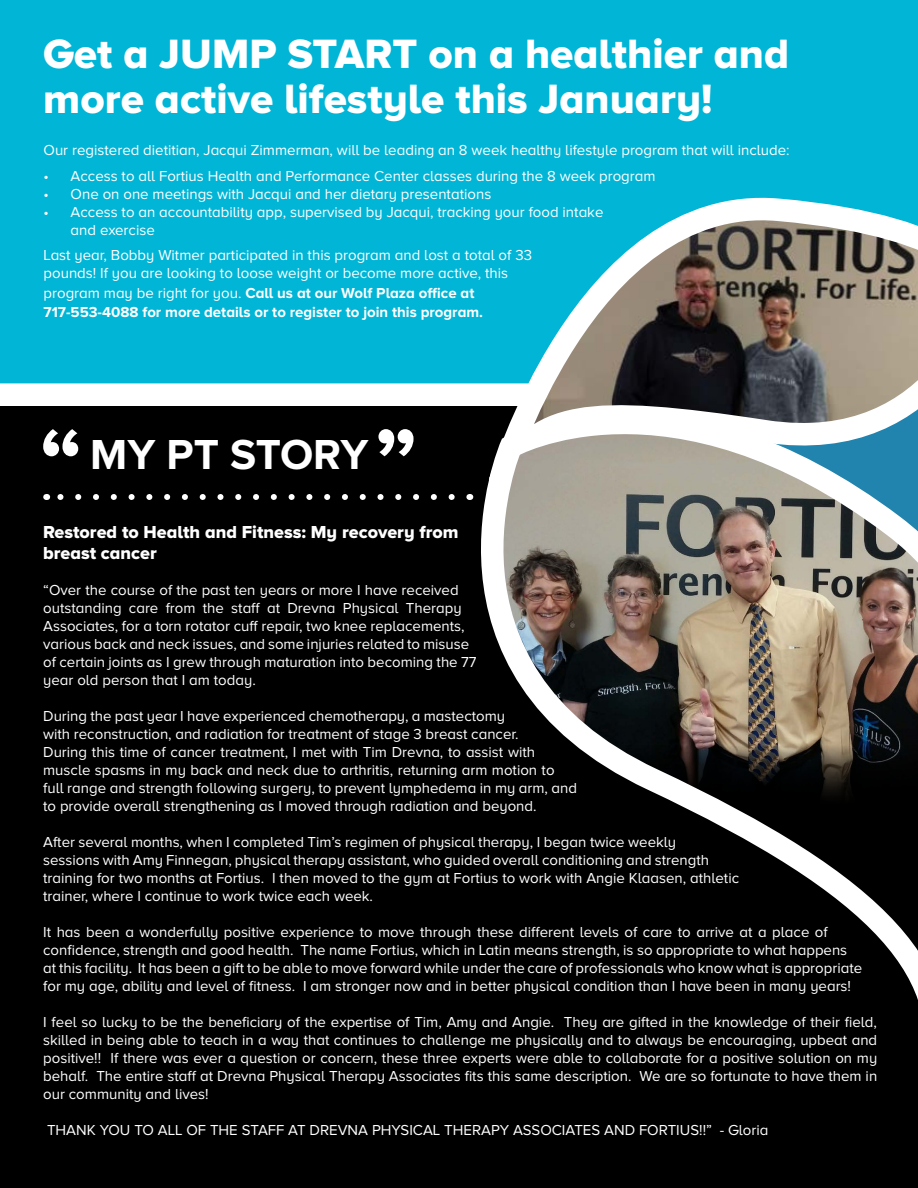
<style>
.page{position:relative;width:918px;height:1188px;background:#fff}
.page>*{position:absolute;margin:0;border:0;box-sizing:border-box;transform-origin:0 0}
.t1{font:700 43.5px "Proxima Nova A";letter-spacing:-.005em;color:#fff}
.t2{font:42.45px/44.4px "Proxima Nova A Extrabld";color:#fff}
.t3{font:18px/21.6px "Proxima Nova A Extrabld";color:#fff}
.t4{font:15px/18px "Proxima Nova A";color:#fff}
.t5{font:700 15px/19.5px "Proxima Nova A";color:#fff}
.s1{font-weight:400}
</style>
<div class="page">
<div style="left:0;top:0;width:918px;height:383px;background:#00b5d6"></div>
<div style="left:1px;top:406px;width:917px;height:782px;background:#000"></div>
<svg style="left:43px;top:429px;width:35px;height:27px"></svg>
<svg style="left:378px;top:429px;width:36px;height:27px"></svg>
<svg style="left:57px;top:494px;width:360px;height:6px"></svg>
<svg style="left:477px;top:193px;width:441px;height:133px;background:#5d9ea5"></svg>
<svg style="left:417px;top:326px;width:501px;height:674px"></svg>
<h2 class="t2" style="left:43px;top:31px;width:748px">Get a JUMP START on a healthier and more active lifestyle this January!</h2>
<p class="t4" style="left:44px;top:141px;width:747px">Our registered dietitian, Jacqui Zimmerman, will be leading an 8 week healthy lifestyle program that will include:</p>
<p class="t4" style="left:44px;top:166px;width:614px">• Access to all Fortius Health and Performance Center classes during the 8 week program</p>
<p class="t4" style="left:44px;top:184px;width:449px">• One on one meetings with Jacqui and her dietary presentations</p>
<p class="t4" style="left:71px;top:202px;width:534px;text-indent:-27px">• Access to an accountability app, supervised by Jacqui, tracking your food intake and exercise</p>
<p class="t4" style="left:44px;top:246px;width:490px">Last year, Bobby Witmer participated in this program and lost a total of 33 pounds! If you are looking to loose weight or become more active, this</p>
<p class="t5" style="left:44px;top:283px;width:441px"><span class="s1">program may be right for you.</span> Call us at our Wolf Plaza office at<br>717-553-4088 for more details or to register to join this program.</p>
<h1 class="t1" style="left:90px;top:430px;width:280px">MY PT STORY</h1>
<p class="t3" style="left:43px;top:521px;width:417px">Restored to Health and Fitness: My recovery from breast cancer</p>
<p class="t4" style="left:43px;top:581px;width:435px">“Over the course of the past ten years or more I have received outstanding care from the staff at Drevna Physical Therapy Associates, for a torn rotator cuff repair, two knee replacements, various back and neck issues, and some injuries related to misuse of certain joints as I grew through maturation into becoming the 77 year old person that I am today.</p>
<p class="t4" style="left:43px;top:707px;width:535px">During the past year I have experienced chemotherapy, a mastectomy<br>with reconstruction, and radiation for treatment of stage 3 breast cancer.<br>During this time of cancer treatment, I met with Tim Drevna, to assist with muscle spasms in my back and neck due to arthritis, returning arm motion to full range and strength following surgery, to prevent lymphedema in my arm, and to provide overall strengthening as I moved through radiation and beyond.</p>
<p class="t4" style="left:43px;top:833px;width:697px">After several months, when I completed Tim’s regimen of physical therapy, I began twice weekly<br>sessions with Amy Finnegan, physical therapy assistant, who guided overall conditioning and strength training for two months at Fortius. I then moved to the gym at Fortius to work with Angie Klaasen, athletic trainer, where I continue to work twice each week.</p>
<p class="t4" style="left:43px;top:923px;width:821px">It has been a wonderfully positive experience to move through these different levels of care to arrive at a place of confidence, strength and good health. The name Fortius, which in Latin means strength, is so appropriate to what happens at this facility. It has been a gift to be able to move forward while under the care of professionals who know what is appropriate for my age, ability and level of fitness. I am stronger now and in better physical condition than I have been in many years!</p>
<p class="t4" style="left:43px;top:1013px;width:836px;text-align:justify">I feel so lucky to be the beneficiary of the expertise of Tim, Amy and Angie. They are gifted in the knowledge of their field, skilled in being able to teach in a way that continues to challenge me physically and to always be encouraging, upbeat and positive!! If there was ever a question or concern, these three experts were able to collaborate for a positive solution on my behalf. The entire staff at Drevna Physical Therapy Associates fits this same description. We are so fortunate to have them in our community and lives!</p>
<p class="t4" style="left:47px;top:1121px;width:723px">THANK YOU TO ALL OF THE STAFF AT DREVNA PHYSICAL THERAPY ASSOCIATES AND FORTIUS!!” - Gloria</p>
</div>
